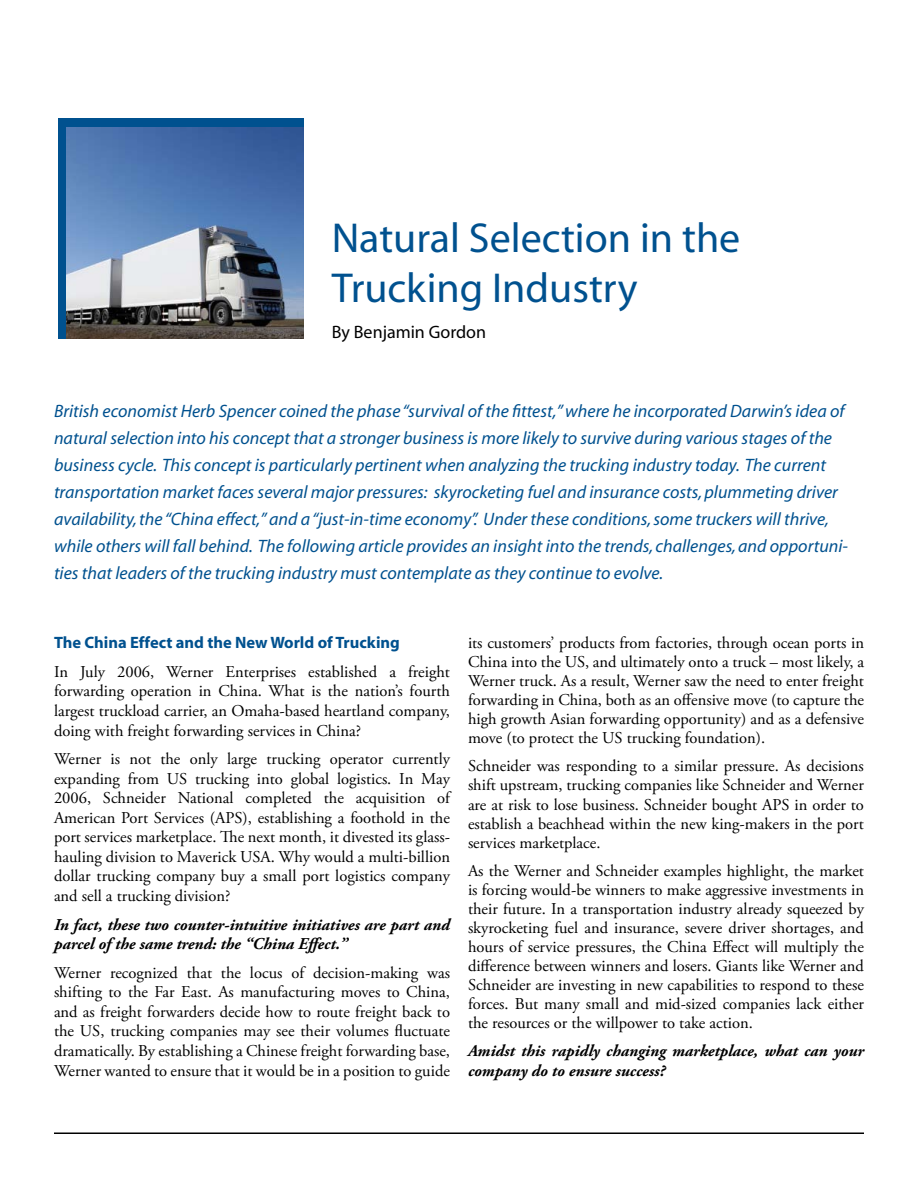
<style>
.page{position:relative;width:918px;height:1188px;background:#fff}
.page>*{position:absolute;margin:0;border:0;box-sizing:border-box;transform-origin:0 0}
.t1{font:42px/50.4px "Myriad";color:#00518f}
.t2{font:italic 18px/27px "Myriad";color:#00518f}
.t3{font:18px "Myriad";color:#000}
.t4{font:16.5px/19px "Adobe Garamond Pro";color:#000;text-align:justify}
.t5{font:italic 700 16.5px/19.5px "Adobe Garamond Pro";color:#000}
.t6{font:700 16.5px "Myriad";color:#00518f}
</style>
<div class="page">
<hr style="left:54px;top:1132px;width:810px;height:2px;background:#000">
<div style="left:58px;top:118px;width:246px;height:221px;background:#00518f"></div>
<img style="left:66px;top:128px;width:238px;height:211px">
<h1 class="t1" style="left:332px;top:215px;width:410px">Natural Selection in the<br>Trucking Industry</h1>
<p class="t3" style="left:332px;top:323px;width:156px">By Benjamin Gordon</p>
<p class="t2" style="left:54px;top:398px;width:796px">British economist Herb Spencer coined the phase “survival of the fittest,” where he incorporated Darwin’s idea of natural selection into his concept that a stronger business is more likely to survive during various stages of the business cycle. This concept is particularly pertinent when analyzing the trucking industry today. The current transportation market faces several major pressures: skyrocketing fuel and insurance costs, plummeting driver availability, the “China effect,” and a “just-in-time economy”. Under these conditions, some truckers will thrive, while others will fall behind. The following article provides an insight into the trends, challenges, and opportuni&shy;ties that leaders of the trucking industry must contemplate as they continue to evolve.</p>
<p class="t6" style="left:54px;top:634px;width:347px">The China Effect and the New World of Trucking</p>
<p class="t4" style="left:54px;top:663px;width:398px;line-height:19.5px">In July 2006, Werner Enterprises established a freight forwarding operation in China. What is the nation’s fourth largest truckload carrier, an Omaha-based heartland company, doing with freight forwarding services in China?</p>
<p class="t4" style="left:54px;top:750px;width:398px;line-height:19.5px">Werner is not the only large trucking operator currently expanding from US trucking into global logistics. In May 2006, Schneider National completed the acquisition of American Port Services (APS), establishing a foothold in the port services marketplace. The next month, it divested its glass&shy;hauling division to Maverick USA. Why would a multi-billion dollar trucking company buy a small port logistics company and sell a trucking division?</p>
<p class="t5" style="left:54px;top:915px;width:397px">In fact, these two counter-intuitive initiatives are part and parcel of the same trend: the “China Effect.”</p>
<p class="t4" style="left:54px;top:963px;width:398px;line-height:19.5px">Werner recognized that the locus of decision-making was shifting to the Far East. As manufacturing moves to China, and as freight forwarders decide how to route freight back to the US, trucking companies may see their volumes fluctuate dramatically. By establishing a Chinese freight forwarding base, Werner wanted to ensure that it would be in a position to guide</p>
<p class="t4" style="left:468px;top:634px;width:398px">its customers’ products from factories, through ocean ports in China into the US, and ultimately onto a truck – most likely, a Werner truck. As a result, Werner saw the need to enter freight forwarding in China, both as an offensive move (to capture the high growth Asian forwarding opportunity) and as a defensive move (to protect the US trucking foundation).</p>
<p class="t4" style="left:468px;top:757px;width:397px">Schneider was responding to a similar pressure. As decisions shift upstream, trucking companies like Schneider and Werner are at risk to lose business. Schneider bought APS in order to establish a beachhead within the new king-makers in the port services marketplace.</p>
<p class="t4" style="left:468px;top:862px;width:398px">As the Werner and Schneider examples highlight, the market is forcing would-be winners to make aggressive investments in their future. In a transportation industry already squeezed by skyrocketing fuel and insurance, severe driver shortages, and hours of service pressures, the China Effect will multiply the difference between winners and losers. Giants like Werner and Schneider are investing in new capabilities to respond to these forces. But many small and mid-sized companies lack either the resources or the willpower to take action.</p>
<p class="t5" style="left:468px;top:1042px;width:397px;line-height:19px">Amidst this rapidly changing marketplace, what can your company do to ensure success?</p>
</div>
